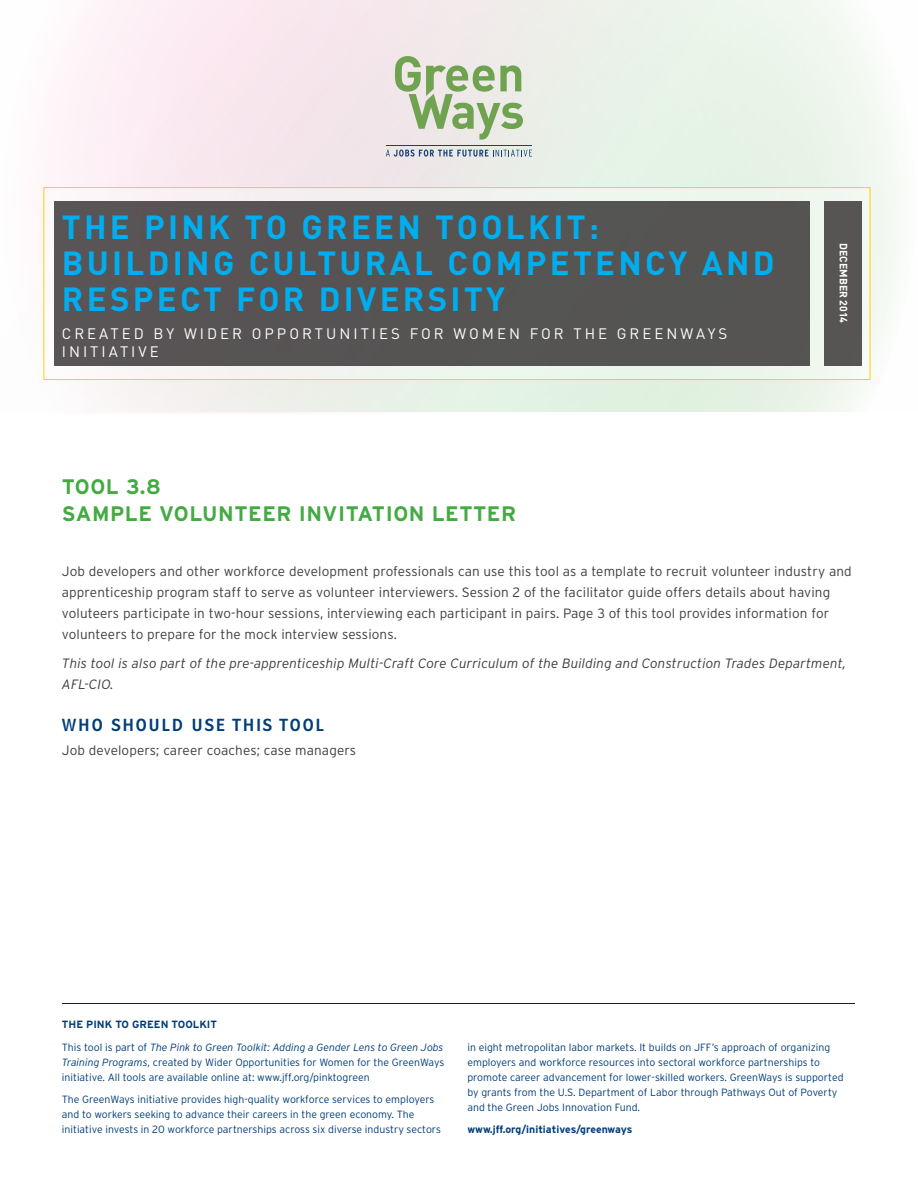
<style>
.page{position:relative;width:918px;height:1188px;background:#fff}
.page>*{position:absolute;margin:0;border:0;box-sizing:border-box;transform-origin:0 0}
.Table_of_contents{font:700 33px/36px "DIN";letter-spacing:.1em;color:#00aeef}
.header_2{font:700 21px/27px "Interstate";letter-spacing:.025em;color:#44aa42}
.header_3{font:16.5px "Bell Centennial Name And Number";letter-spacing:.125em;color:#003d78}
.Table_of_contents-2{font:15px/18px "DIN";letter-spacing:.2em;color:#fff}
.copy{font:300 13.5px/21px "Interstate";letter-spacing:.01em;color:#3e3e3f}
.copy-2{font:italic 300 13.5px/21px "Interstate";letter-spacing:.01em;color:#3e3e3f}
.Boiler_plate{font:300 10.5px/15px "Interstate";color:#003d78}
.Boiler_plate-2{font:700 10.5px "Interstate";color:#003d78}
.Table_of_contents-3{font:700 10.5px "DIN";color:#fff}
.s1{font-style:italic}
</style>
<div class="page">
<svg style="left:43px;top:0;width:854px;height:411px"></svg>
<div style="left:44px;top:187px;width:826px;height:191px;background:#f1f6ef"></div>
<div style="left:44px;top:187px;width:826px;height:193px;border:1px solid #fece08"></div>
<div style="left:54px;top:201px;width:756px;height:165px;background:#565453"></div>
<div style="left:824px;top:201px;width:38px;height:165px;background:#565554"></div>
<svg style="left:386px;top:150px;width:146px;height:7px"></svg>
<svg style="left:395px;top:56px;width:128px;height:84px;background:#c2d0b3"></svg>
<hr style="left:386px;top:145px;width:146px;height:1px;background:#174076">
<hr style="left:62px;top:1003px;width:793px;height:1px;background:#231f20">
<p class="Table_of_contents" style="left:62px;top:208px;width:714px">THE PINK TO GREEN TOOLKIT:<br>BUILDING CULTURAL COMPETENCY AND<br>RESPECT FOR DIVERSITY</p>
<p class="Table_of_contents-2" style="left:62px;top:324px;width:667px">CREATED BY WIDER OPPORTUNITIES FOR WOMEN FOR THE GREENWAYS<br>INITIATIVE</p>
<p class="header_2" style="left:62px;top:473px;width:456px">TOOL 3.8<br>SAMPLE VOLUNTEER INVITATION LETTER</p>
<p class="Table_of_contents-3" style="left:850px;top:243px;width:82px;rotate:90deg">DECEMBER 2014</p>
<p class="copy" style="left:62px;top:561px;width:791px">Job developers and other workforce development professionals can use this tool as a template to recruit volunteer industry and apprenticeship program staff to serve as volunteer interviewers. Session 2 of the facilitator guide offers details about having voluteers participate in two-hour sessions, interviewing each participant in pairs. Page 3 of this tool provides information for volunteers to prepare for the mock interview sessions.</p>
<p class="copy-2" style="left:62px;top:652px;width:786px">This tool is also part of the pre-apprenticeship Multi-Craft Core Curriculum of the Building and Construction Trades Department,<br>AFL-CIO.</p>
<p class="header_3" style="left:62px;top:715px;width:264px">WHO SHOULD USE THIS TOOL</p>
<p class="copy" style="left:62px;top:740px;width:296px">Job developers; career coaches; case managers</p>
<p class="Boiler_plate-2" style="left:62px;top:1019px;width:157px">THE PINK TO GREEN TOOLKIT</p>
<p class="Boiler_plate" style="left:62px;top:1039px;width:384px;text-align:justify">This tool is part of <span class="s1">The Pink to Green Toolkit: Adding a Gender Lens to Green Jobs Training Programs</span>, created by Wider Opportunities for Women for the GreenWays initiative. All tools are available online at: www.jff.org/pinktogreen</p>
<p class="Boiler_plate" style="left:62px;top:1092px;width:381px">The GreenWays initiative provides high-quality workforce services to employers and to workers seeking to advance their careers in the green economy. The initiative invests in 20 workforce partnerships across six diverse industry sectors</p>
<p class="Boiler_plate" style="left:467px;top:1039px;width:378px">in eight metropolitan labor markets. It builds on JFF’s approach of organizing employers and workforce resources into sectoral workforce partnerships to promote career advancement for lower-skilled workers. GreenWays is supported by grants from the U.S. Department of Labor through Pathways Out of Poverty and the Green Jobs Innovation Fund.</p>
<p class="Boiler_plate-2" style="left:467px;top:1124px;width:166px">www.jff.org/initiatives/greenways</p>
</div>
